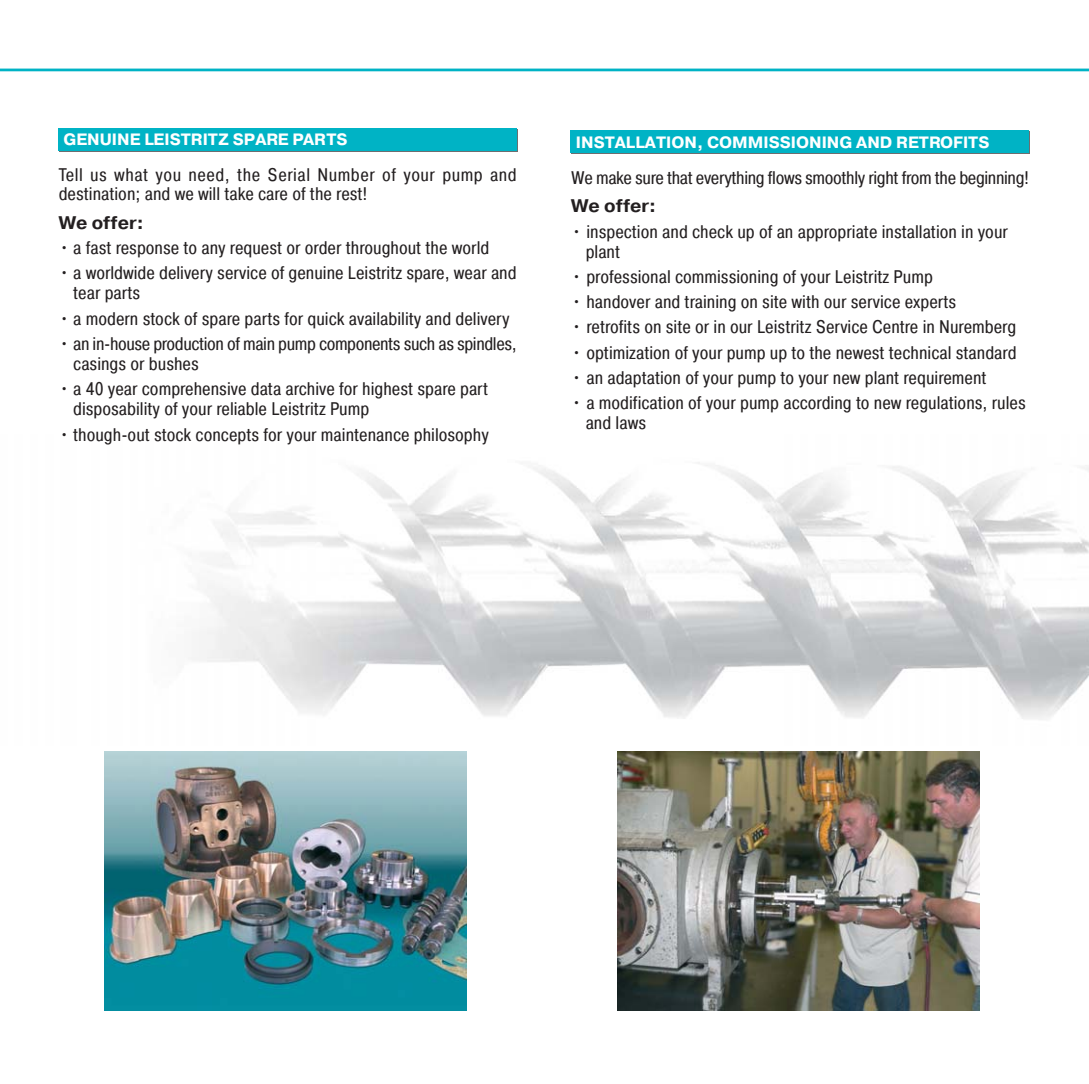
<style>
.page{position:relative;width:1089px;height:1084px;background:#fff}
.page>*{position:absolute;margin:0;border:0;box-sizing:border-box;transform-origin:0 0}
.t1{font:18.2px/20px "Pragmatica Cond A";color:#231f20}
.t2{font:18.2px/20px "Pragmatica Cond A";letter-spacing:-.02em;color:#231f20}
.t3{font:18.2px/19.2px "Pragmatica Cond A";letter-spacing:.03em;color:#231f20}
.t4{font:18.2px "Pragmatica Bold A";color:#231f20}
.t5{font:16.4px "Pragmatica Bold A";color:#fff}
</style>
<div class="page">
<img style="left:191px;top:462px;width:897px;height:258px">
<div style="left:59px;top:129px;width:458px;height:22px;background:#00b3c5"></div>
<div style="left:58px;top:128px;width:458px;height:22px;background:#00b3c5"></div>
<div style="left:571px;top:131px;width:458px;height:22px;background:#00b3c5"></div>
<div style="left:570px;top:130px;width:458px;height:22px;background:#00b3c5"></div>
<hr style="left:0;top:69px;width:1088px;height:2px;background:#00b3c5">
<img style="left:618px;top:751px;width:361px;height:259px">
<img style="left:105px;top:751px;width:361px;height:259px">
<p class="t5" style="left:63px;top:133px;width:286px">GENUINE LEISTRITZ SPARE PARTS</p>
<p class="t3" style="left:59px;top:166px;width:459px">Tell us what you need, the Serial Number of your pump and destination; and we will take care of the rest!</p>
<p class="t4" style="left:59px;top:216px;width:87px">We offer:</p>
<p class="t1" style="left:59px;top:239px;width:432px">• a fast response to any request or order throughout the world</p>
<p class="t1" style="left:73px;top:264px;width:445px;text-indent:-14px">• a worldwide delivery service of genuine Leistritz spare, wear and tear parts</p>
<p class="t1" style="left:59px;top:310px;width:452px">• a modern stock of spare parts for quick availability and delivery</p>
<p class="t2" style="left:73px;top:335px;width:445px;text-indent:-14px">• an in-house production of main pump components such as spindles, casings or bushes</p>
<p class="t1" style="left:73px;top:380px;width:416px;text-indent:-14px">• a 40 year comprehensive data archive for highest spare part disposability of your reliable Leistritz Pump</p>
<p class="t1" style="left:59px;top:426px;width:431px">• though-out stock concepts for your maintenance philosophy</p>
<p class="t5" style="left:576px;top:136px;width:415px">INSTALLATION, COMMISSIONING AND RETROFITS</p>
<p class="t2" style="left:571px;top:169px;width:459px">We make sure that everything flows smoothly right from the beginning!</p>
<p class="t4" style="left:571px;top:199px;width:87px">We offer:</p>
<p class="t1" style="left:585px;top:223px;width:424px;text-indent:-14px">• inspection and check up of an appropriate installation in your plant</p>
<p class="t1" style="left:571px;top:268px;width:363px">• professional commissioning of your Leistritz Pump</p>
<p class="t1" style="left:571px;top:293px;width:386px">• handover and training on site with our service experts</p>
<p class="t1" style="left:571px;top:318px;width:446px">• retrofits on site or in our Leistritz Service Centre in Nuremberg</p>
<p class="t1" style="left:571px;top:344px;width:447px">• optimization of your pump up to the newest technical standard</p>
<p class="t1" style="left:571px;top:369px;width:417px">• an adaptation of your pump to your new plant requirement</p>
<p class="t1" style="left:585px;top:394px;width:441px;text-indent:-14px">• a modification of your pump according to new regulations, rules and laws</p>
</div>
